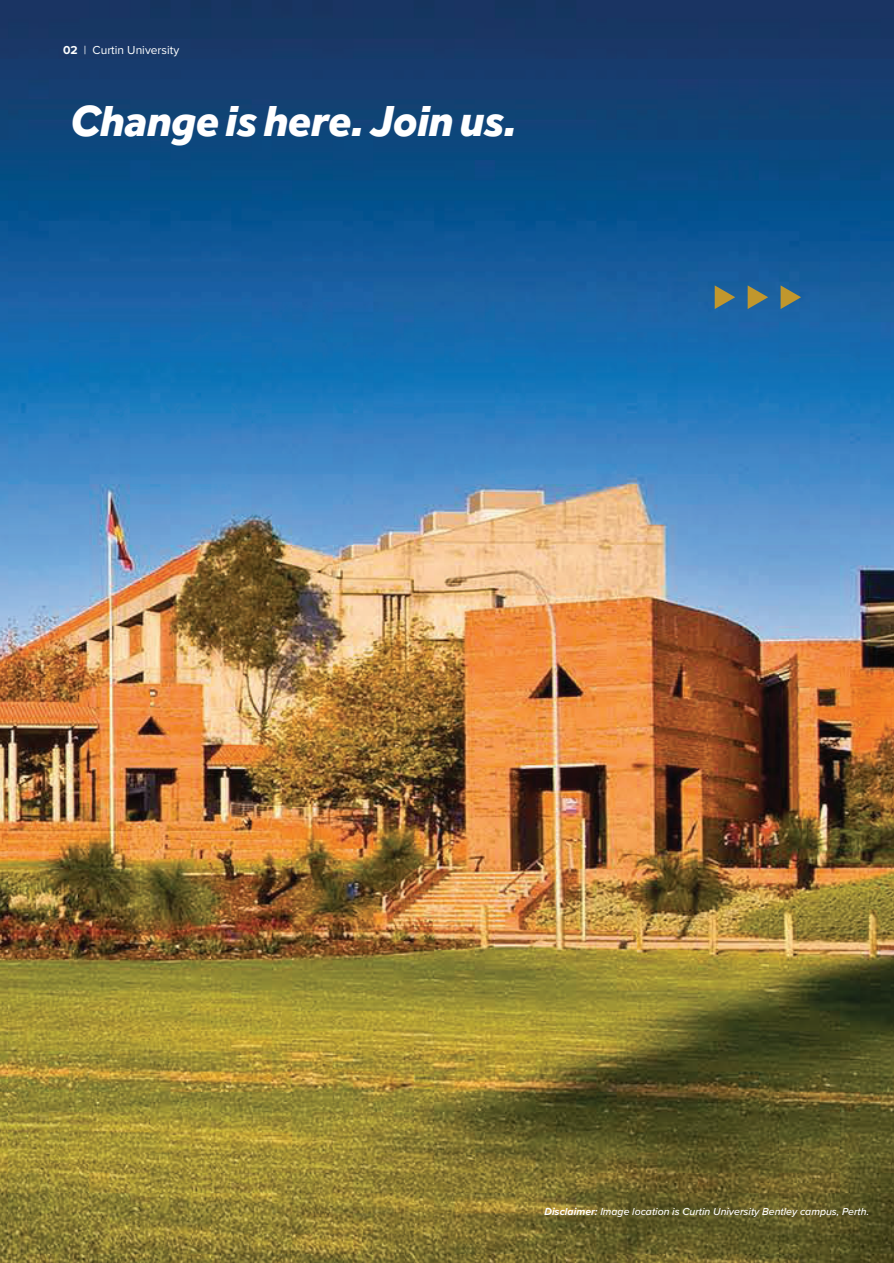
<style>
.page{position:relative;width:894px;height:1263px;background:#fff}
.page>*{position:absolute;margin:0;border:0;box-sizing:border-box;transform-origin:0 0}
.t1{font:italic 800 45px "Effra";letter-spacing:-.01em;color:#fff}
.t2{font:12px "Proxima Nova";color:#fff}
.t3{font:italic 500 10.5px "Proxima Nova";color:#fff}
.s1{font-weight:700}
</style>
<div class="page">
<svg style="left:893px;top:0;width:1px;height:1263px"></svg>
<img style="left:0;top:0;width:893px;height:1263px">
<svg style="left:714px;top:285px;width:21px;height:24px"></svg>
<svg style="left:780px;top:285px;width:20px;height:24px"></svg>
<svg style="left:747px;top:285px;width:21px;height:24px"></svg>
<p class="t2" style="left:63px;top:46px;width:118px"><span class="s1">02</span> | Curtin University</p>
<h1 class="t1" style="left:70px;top:93px;width:448px">Change is here. Join us.</h1>
<p class="t3" style="left:544px;top:1207px;width:326px"><span class="s1">Disclaimer:</span> Image location is Curtin University Bentley campus, Perth.</p>
</div>
